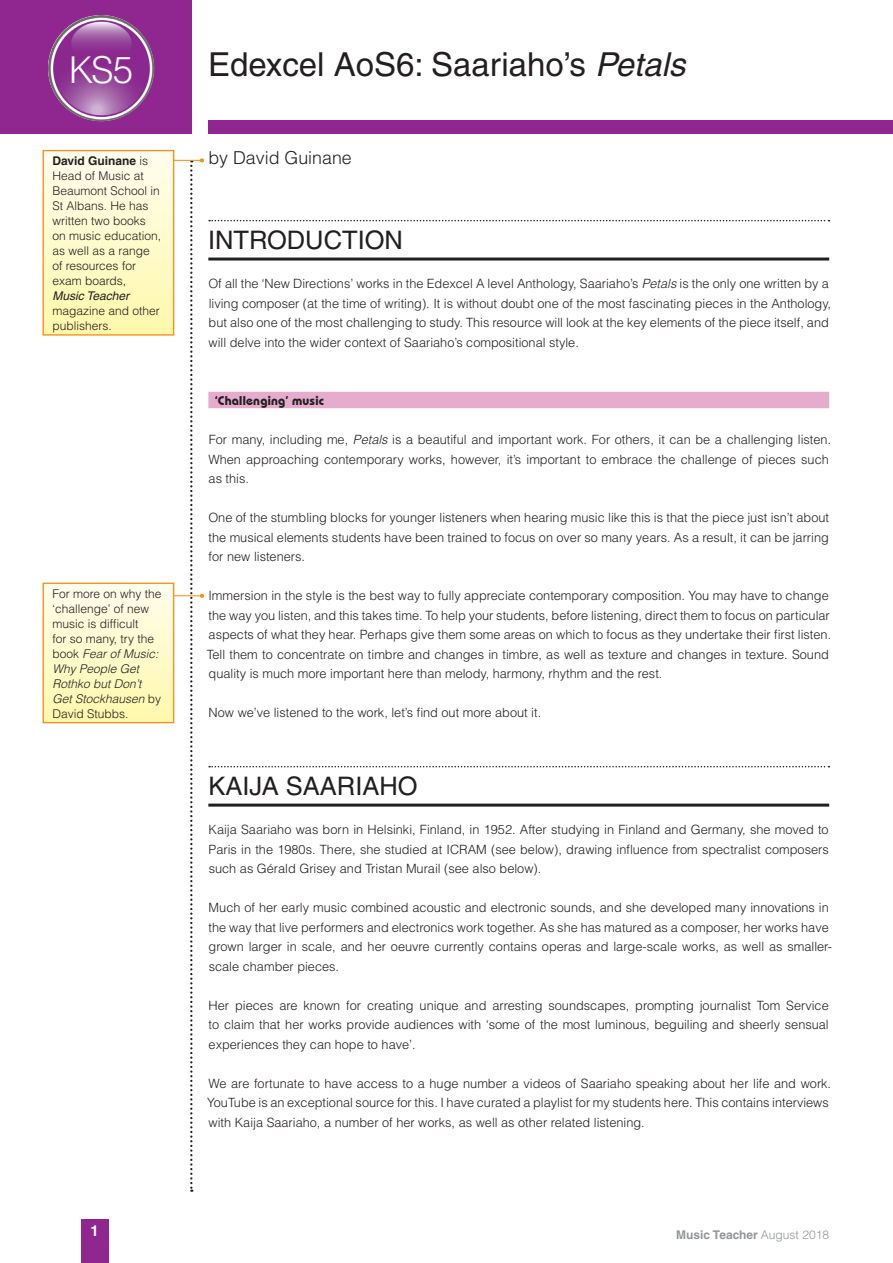
<style>
.page{position:relative;width:893px;height:1263px;background:#fff}
.page>*{position:absolute;margin:0;border:0;box-sizing:border-box;transform-origin:0 0}
.t1{font:300 40.5px "Helvetica";color:#fff}
.Chapter_Heading{font:33px "Helvetica";color:#231f20}
.A_Heading{font:25.5px "Helvetica";color:#231f20}
.CRM__online_author{font:300 17.85px "Helvetica";color:#231f20}
.t2{font:700 15px "Helvetica";color:#fff}
.Body_Text{font:300 12.75px/19.5px "Helvetica";color:#231f20}
.B_Heading{font:700 12.75px "Bauhaus IT Cby BT";letter-spacing:.015em;color:#231f20}
.explaining_box_body{font:300 12px/15px "Helvetica";color:#231f20}
.t3{font:700 12px "Helvetica";color:#939598}
.s1{font-size:36.9px}
.s2{font-weight:700}
.s3{font-weight:400;font-style:italic}
.s4{font-style:italic}
.s5{font-weight:300}
</style>
<div class="page">
<svg style="left:190px;top:161px;width:2px;height:1031px"></svg>
<div style="left:208px;top:121px;width:685px;height:13px;background:#90268f"></div>
<div style="left:0;top:0;width:191px;height:134px;background:#90268f"></div>
<img style="left:48px;top:15px;width:106px;height:106px;border-radius:53px">
<div style="left:81px;top:1219px;width:27px;height:44px;background:#90268f"></div>
<hr style="left:163px;top:160px;width:39px;height:1px;background:#f6911e">
<svg style="left:200px;top:158px;width:4px;height:5px"></svg>
<div style="left:43px;top:151px;width:131px;height:184px;background:linear-gradient(to bottom,#fffdee,#fff8ab)"></div>
<div style="left:43px;top:150px;width:131px;height:186px;border:1px solid #f6911e"></div>
<svg style="left:209px;top:220px;width:620px;height:1px"></svg>
<hr style="left:208px;top:258px;width:621px;height:3px;background:#231f20">
<div style="left:208px;top:392px;width:621px;height:16px;background:#e5acce"></div>
<svg style="left:209px;top:766px;width:620px;height:1px"></svg>
<hr style="left:208px;top:804px;width:621px;height:3px;background:#231f20">
<hr style="left:163px;top:595px;width:39px;height:1px;background:#f6911e">
<svg style="left:200px;top:593px;width:4px;height:5px"></svg>
<div style="left:43px;top:583px;width:131px;height:140px;background:linear-gradient(to bottom,#fffdee,#fff8ab)"></div>
<div style="left:43px;top:583px;width:131px;height:140px;border:1px solid #f6911e"></div>
<h1 class="t1" style="left:62px;top:46px;width:72px">KS<span class="s1">K 5</span></h1>
<p class="explaining_box_body" style="left:52px;top:153px;width:110px"><span class="s2">David Guinane</span> is<br>Head of Music at<br>Beaumont School in<br>St Albans. He has written two books on music education, as well as a range of resources for exam boards,<br><span class="s3">Music Teacher </span>magazine and other publishers.</p>
<p class="explaining_box_body" style="left:52px;top:585px;width:111px">For more on why the ‘challenge’ of new music is difficult<br>for so many, try the book <span class="s4">Fear of Music:<br>Why People Get<br>Rothko but Don’t<br>Get Stockhausen</span> by<br>David Stubbs.</p>
<p class="t2" style="left:91px;top:1222px;width:10px">1</p>
<p class="Chapter_Heading" style="left:208px;top:45px;width:478px">Edexcel AoS6: Saariaho’s <span class="s4">Petals</span></p>
<p class="CRM__online_author" style="left:208px;top:147px;width:145px">by David Guinane</p>
<p class="A_Heading" style="left:208px;top:225px;width:196px">INTRODUCTION</p>
<p class="Body_Text" style="left:208px;top:273px;width:624px">Of all the ‘New Directions’ works in the Edexcel A level Anthology, Saariaho’s <span class="s4">Petals</span> is the only one written by a living composer (at the time of writing). It is without doubt one of the most fascinating pieces in the Anthology, but also one of the most challenging to study. This resource will look at the key elements of the piece itself, and will delve into the wider context of Saariaho’s compositional style.</p>
<p class="B_Heading" style="left:214px;top:393px;width:111px">‘Challenging’ music</p>
<p class="Body_Text" style="left:208px;top:429px;width:624px">For many, including me, <span class="s4">Petals</span> is a beautiful and important work. For others, it can be a challenging listen.<br>When approaching contemporary works, however, it’s important to embrace the challenge of pieces such as this.</p>
<p class="Body_Text" style="left:208px;top:507px;width:622px;text-align:justify">One of the stumbling blocks for younger listeners when hearing music like this is that the piece just isn’t about the musical elements students have been trained to focus on over so many years. As a result, it can be jarring for new listeners.</p>
<p class="Body_Text" style="left:207px;top:585px;width:626px">Immersion in the style is the best way to fully appreciate contemporary composition. You may have to change the way you listen, and this takes time. To help your students, before listening, direct them to focus on particular aspects of what they hear. Perhaps give them some areas on which to focus as they undertake their first listen.<br>Tell them to concentrate on timbre and changes in timbre, as well as texture and changes in texture. Sound quality is much more important here than melody, harmony, rhythm and the rest.</p>
<p class="Body_Text" style="left:209px;top:702px;width:334px">Now we’ve listened to the work, let’s find out more about it.</p>
<p class="A_Heading" style="left:208px;top:771px;width:211px">KAIJA SAARIAHO</p>
<p class="Body_Text" style="left:209px;top:819px;width:622px;text-align:justify">Kaija Saariaho was born in Helsinki, Finland, in 1952. After studying in Finland and Germany, she moved to Paris in the 1980s. There, she studied at ICRAM (see below), drawing influence from spectralist composers such as Gérald Grisey and Tristan Murail (see also below).</p>
<p class="Body_Text" style="left:209px;top:897px;width:625px">Much of her early music combined acoustic and electronic sounds, and she developed many innovations in the way that live performers and electronics work together. As she has matured as a composer, her works have grown larger in scale, and her oeuvre currently contains operas and large-scale works, as well as smaller&shy;scale chamber pieces.</p>
<p class="Body_Text" style="left:209px;top:995px;width:622px;text-align:justify">Her pieces are known for creating unique and arresting soundscapes, prompting journalist Tom Service to claim that her works provide audiences with ‘some of the most luminous, beguiling and sheerly sensual experiences they can hope to have’.</p>
<p class="Body_Text" style="left:207px;top:1073px;width:625px">We are fortunate to have access to a huge number a videos of Saariaho speaking about her life and work.<br>YouTube is an exceptional source for this. I have curated a playlist for my students here. This contains interviews with Kaija Saariaho, a number of her works, as well as other related listening.</p>
<p class="t3" style="left:676px;top:1227px;width:154px">Music Teacher <span class="s5">August 2018</span></p>
</div>
